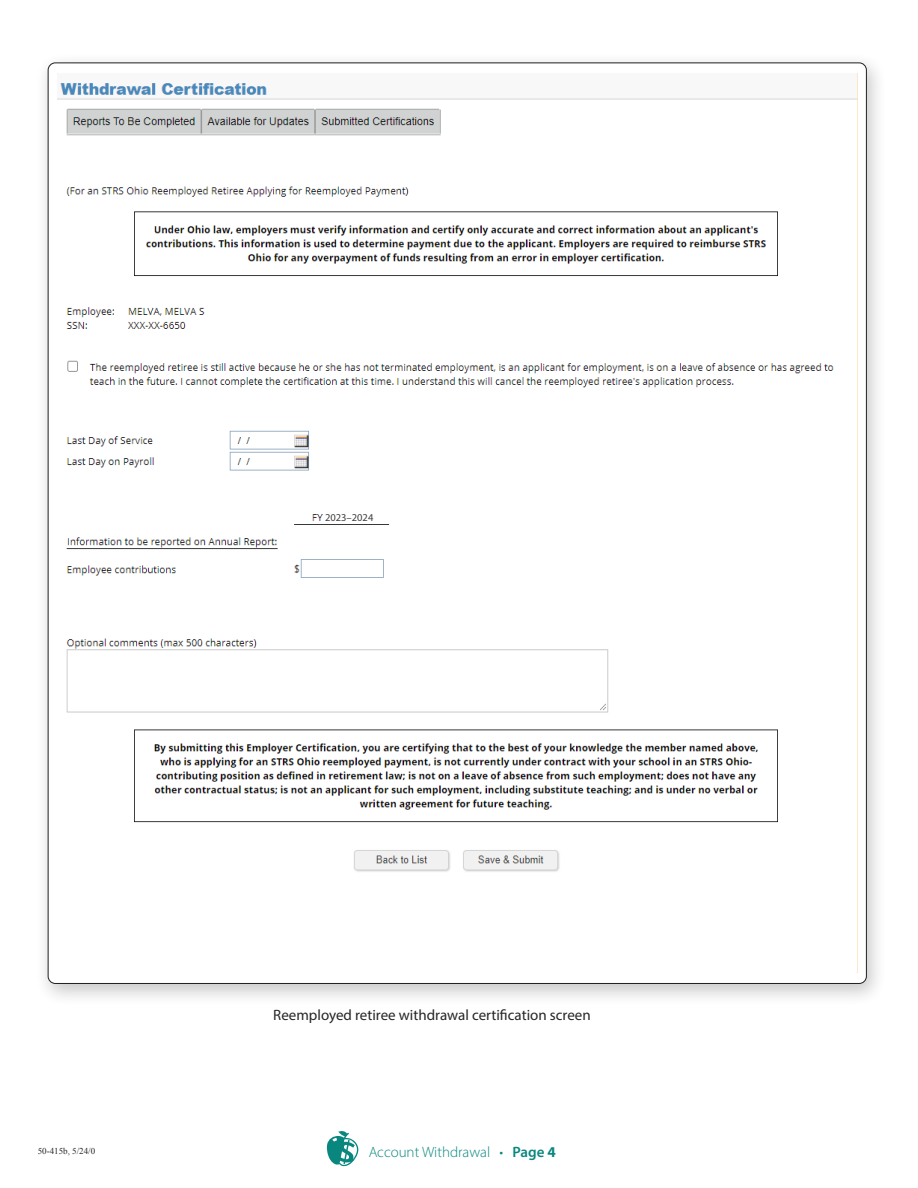
<style>
.page{position:relative;width:918px;height:1188px;background:#fff}
.page>*{position:absolute;margin:0;border:0;box-sizing:border-box;transform-origin:0 0}
.Body_text{font:15px "Myriad Pro";color:#282526}
.t1{font:300 15px "Myriad Pro";color:#09877f}
.subHead{font:10.5px "Myriad Pro";color:#3e3e3f}
.subHead-2{font:9px "Times New Roman";color:#282526}
.s1{font-weight:600}
.s2{font-weight:700}
</style>
<div class="page">
<svg style="left:326px;top:1131px;width:33px;height:36px"></svg>
<div style="left:36px;top:53px;width:851px;height:953px;background:#231f20;opacity:.25"></div>
<div style="left:48px;top:63px;width:818px;height:920px;background:#fff;border-radius:7px"></div>
<img style="left:58px;top:83px;width:799px;height:789px">
<div style="left:325px;top:514px;width:50px;height:9px;background:#fff"></div>
<p class="subHead" style="left:325px;top:511px;width:50px">2023–2024</p>
<p class="subHead-2" style="left:38px;top:1145px;width:59px">50-415b, 5/24/0</p>
<p class="Body_text" style="left:273px;top:1006px;width:319px">Reemployed retiree withdrawal certification screen</p>
<p class="t1" style="left:369px;top:1143px;width:189px">Account Withdrawal • <span class="s1">Page</span> <span class="s2">4</span></p>
</div>
